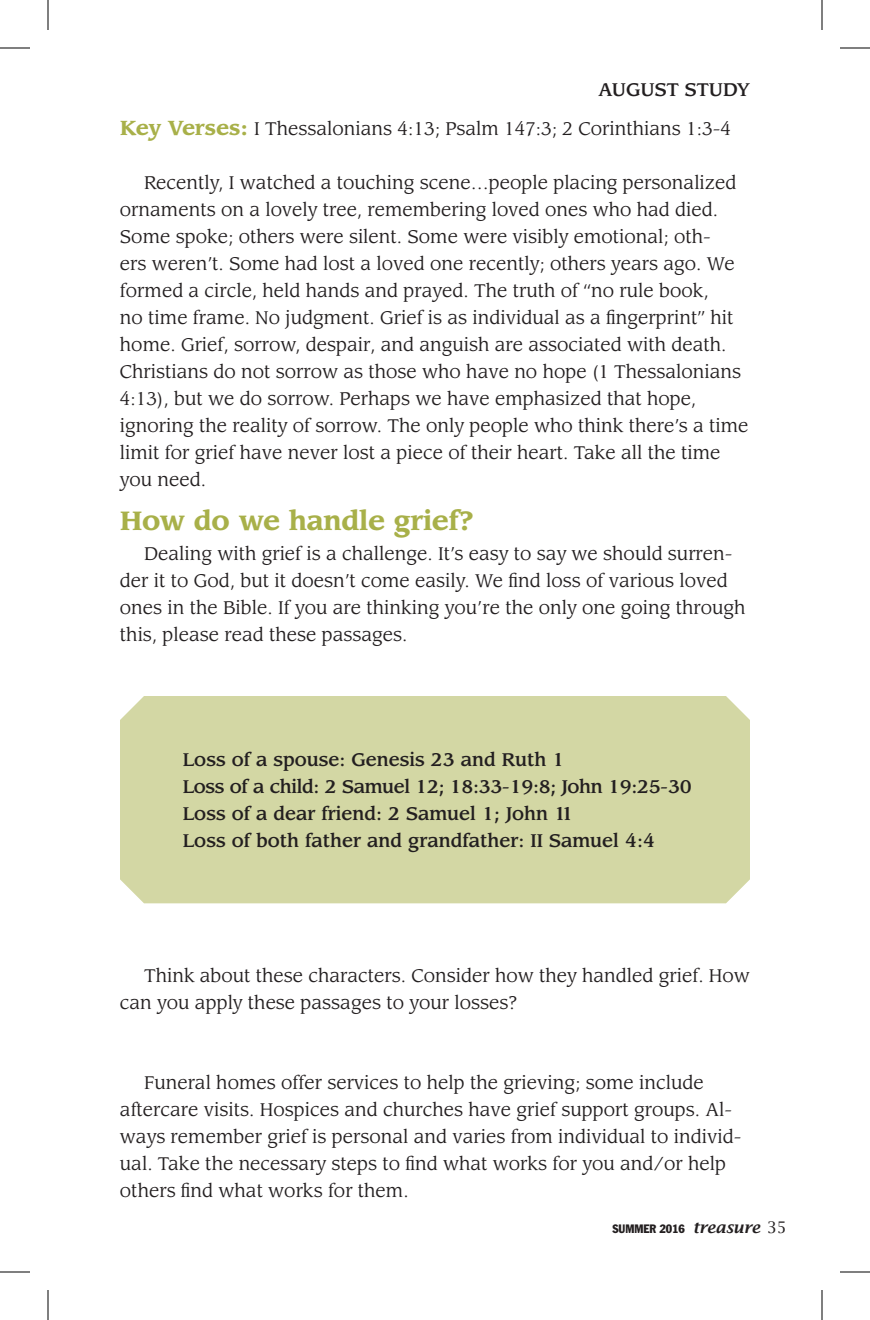
<style>
.page{position:relative;width:870px;height:1320px;background:#fff}
.page>*{position:absolute;margin:0;border:0;box-sizing:border-box;transform-origin:0 0}
.t1{font:700 26px "Leawood";color:#a8b049}
.t2{font:18px/27px "Leawood";color:#231f20}
.t3{font:500 18px "Leawood";color:#231f20}
.t4{font:500 18px "Leawood";letter-spacing:-.02em;color:#231f20}
.t5{font:condensed 12px "Franklin Gothic";letter-spacing:-.005em;color:#231f20}
.s1{font-weight:700;font-size:20px;color:#a8b049}
.s2{font-family:"Lucida Bright";font-weight:600;font-style:italic;font-stretch:normal;font-size:16px}
.s3{font-family:"Lucida Bright";font-stretch:normal;font-size:16px}
</style>
<div class="page">
<div style="left:120px;top:696px;width:630px;height:207px;background:#d3d7a4"></div>
<hr style="left:0;top:48px;width:30px;height:1px;background:#000">
<hr style="left:840px;top:48px;width:30px;height:1px;background:#000">
<hr style="left:0;top:1272px;width:30px;height:1px;background:#000">
<hr style="left:840px;top:1272px;width:30px;height:1px;background:#000">
<hr style="left:48px;top:0;width:1px;height:30px;background:#000">
<hr style="left:48px;top:1290px;width:1px;height:30px;background:#000">
<hr style="left:822px;top:0;width:1px;height:30px;background:#000">
<hr style="left:822px;top:1290px;width:1px;height:30px;background:#000">
<p class="t3" style="left:598px;top:79px;width:153px">AUGUST STUDY</p>
<p class="t2" style="left:120px;top:116px;width:613px"><span class="s1">Key Verses:</span> I Thessalonians 4:13; Psalm 147:3; 2 Corinthians 1:3-4</p>
<p class="t2" style="left:120px;top:170px;width:630px;text-indent:24px">Recently, I watched a touching scene…people placing personalized ornaments on a lovely tree, remembering loved ones who had died.<br>Some spoke; others were silent. Some were visibly emotional; oth-<br>ers weren’t. Some had lost a loved one recently; others years ago. We formed a circle, held hands and prayed. The truth of “no rule book,<br>no time frame. No judgment. Grief is as individual as a fingerprint” hit home. Grief, sorrow, despair, and anguish are associated with death.<br>Christians do not sorrow as those who have no hope (1 Thessalonians 4:13), but we do sorrow. Perhaps we have emphasized that hope, ignoring the reality of sorrow. The only people who think there’s a time limit for grief have never lost a piece of their heart. Take all the time you need.</p>
<p class="t1" style="left:120px;top:505px;width:355px">How do we handle grief?</p>
<p class="t2" style="left:120px;top:541px;width:627px;text-indent:24px">Dealing with grief is a challenge. It’s easy to say we should surren&shy;der it to God, but it doesn’t come easily. We find loss of various loved ones in the Bible. If you are thinking you’re the only one going through this, please read these passages.</p>
<p class="t3" style="left:183px;top:749px;width:383px">Loss of a spouse: Genesis 23 and Ruth 1</p>
<p class="t4" style="left:183px;top:776px;width:510px">Loss of a child: 2 Samuel 12; 18:33-19:8; John 19:25-30</p>
<p class="t3" style="left:183px;top:803px;width:392px">Loss of a dear friend: 2 Samuel 1; John 11</p>
<p class="t3" style="left:183px;top:830px;width:474px">Loss of both father and grandfather: II Samuel 4:4</p>
<p class="t2" style="left:120px;top:963px;width:631px;text-indent:24px">Think about these characters. Consider how they handled grief. How can you apply these passages to your losses?</p>
<p class="t2" style="left:120px;top:1070px;width:623px;text-indent:24px">Funeral homes offer services to help the grieving; some include aftercare visits. Hospices and churches have grief support groups. Al&shy;ways remember grief is personal and varies from individual to individ&shy;ual. Take the necessary steps to find what works for you and/or help others find what works for them.</p>
<p class="t5" style="left:612px;top:1222px;width:176px">SUMMER 2016 <span class="s2">treasure</span> <span class="s3">35</span></p>
</div>
